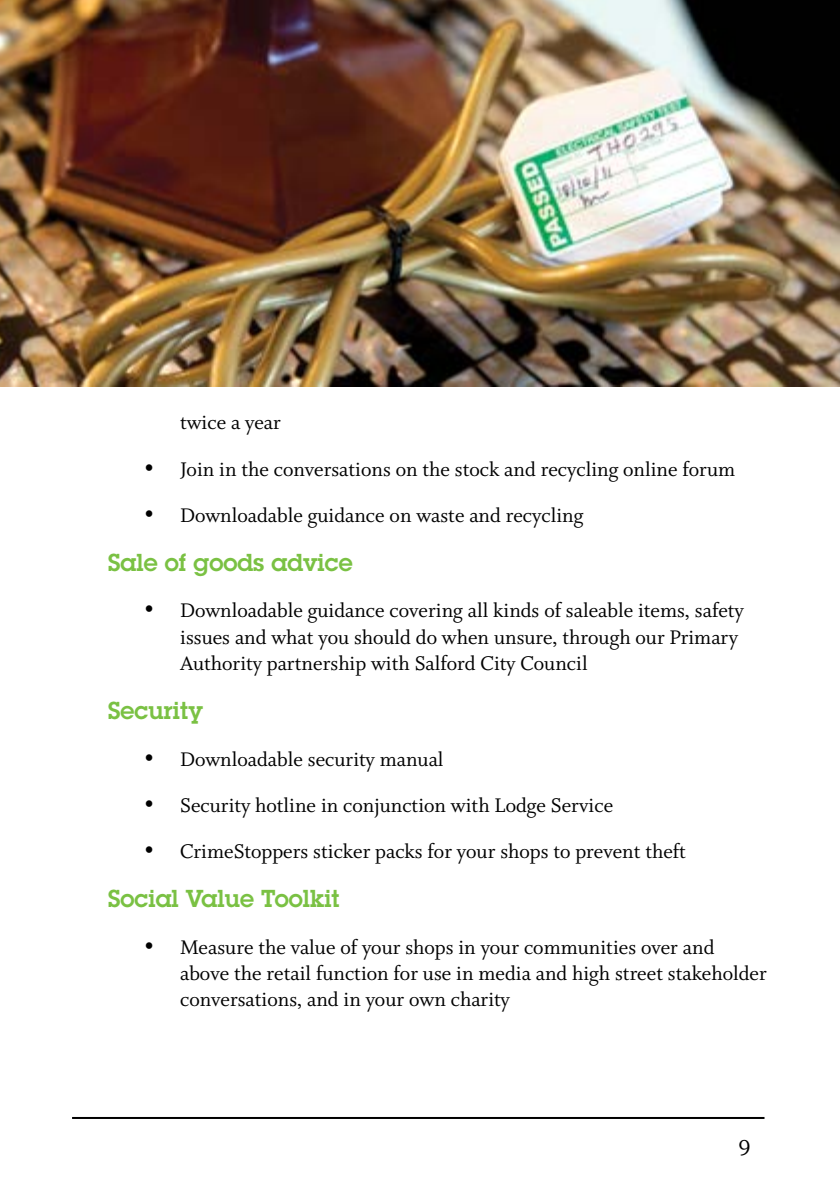
<style>
.page{position:relative;width:840px;height:1191px;background:#fff}
.page>*{position:absolute;margin:0;border:0;box-sizing:border-box;transform-origin:0 0}
.t1{font:600 24px "Lubalin Graph Std";color:#7ac143}
.t2{font:24px "Whitman";color:#000}
.t3{font:22px/26.4px "Whitman";color:#000}
</style>
<div class="page">
<hr style="left:72px;top:1117px;width:692px;height:2px;background:#000">
<img style="left:0;top:0;width:839px;height:386px">
<p class="t3" style="left:180px;top:410px;width:102px">twice a year</p>
<p class="t3" style="left:144px;top:456px;width:592px">• Join in the conversations on the stock and recycling online forum</p>
<p class="t3" style="left:144px;top:503px;width:440px">• Downloadable guidance on waste and recycling</p>
<p class="t1" style="left:108px;top:546px;width:246px">Sale of goods advice</p>
<p class="t3" style="left:180px;top:598px;width:564px;text-indent:-36px">• Downloadable guidance covering all kinds of saleable items, safety issues and what you should do when unsure, through our Primary<br>Authority partnership with Salford City Council</p>
<p class="t1" style="left:108px;top:694px;width:96px">Security</p>
<p class="t3" style="left:144px;top:746px;width:301px">• Downloadable security manual</p>
<p class="t3" style="left:144px;top:792px;width:470px">• Security hotline in conjunction with Lodge Service</p>
<p class="t3" style="left:144px;top:839px;width:543px">• CrimeStoppers sticker packs for your shops to prevent theft</p>
<p class="t1" style="left:108px;top:882px;width:233px">Social Value Toolkit</p>
<p class="t3" style="left:180px;top:934px;width:588px;text-indent:-36px">• Measure the value of your shops in your communities over and above the retail function for use in media and high street stakeholder conversations, and in your own charity</p>
<p class="t2" style="left:738px;top:1134px;width:14px">9</p>
</div>
